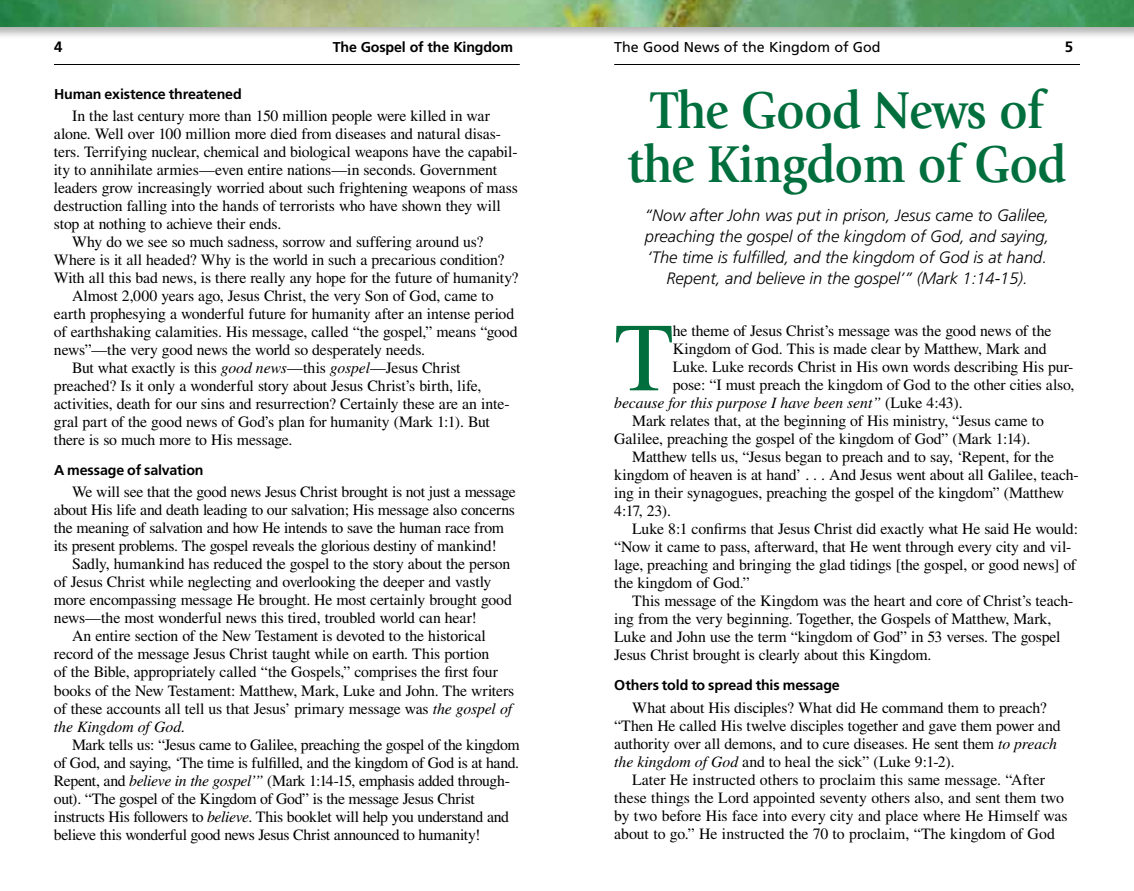
<style>
.page{position:relative;width:1134px;height:891px;background:#fff}
.page>*{position:absolute;margin:0;border:0;box-sizing:border-box;transform-origin:0 0}
.t1{font:97.35px "Times";color:#006f3d}
.t2{font:700 54px/54px "Giovanni";letter-spacing:-.015em;color:#006f3d;text-align:center;scale:.9 1}
.t3{font:italic 300 16.5px/21px "Frutiger";color:#000;text-align:center}
.t4{font:15.75px/18px "Times";letter-spacing:-.01em;color:#000}
.t5{font:italic 15.75px "Times";letter-spacing:-.005em;color:#000}
.t6{font:700 15px "Frutiger";color:#000}
.t7{font:700 14.25px "Frutiger";letter-spacing:-.01em;color:#000}
.t8{font:14.25px "Frutiger";color:#000}
.s1{font-style:italic}
.s2{font-style:normal}
</style>
<div class="page">
<hr style="left:54px;top:64px;width:466px;height:1px;background:#000">
<hr style="left:614px;top:64px;width:466px;height:1px;background:#000">
<div style="left:0;top:0;width:1134px;height:39px;background:#000;opacity:.3"></div>
<img style="left:0;top:0;width:1134px;height:27px">
<p class="t8" style="left:614px;top:38px;width:268px">The Good News of the Kingdom of God</p>
<p class="t6" style="left:54px;top:38px;width:10px">4</p>
<p class="t7" style="left:333px;top:39px;width:182px">The Gospel of the Kingdom</p>
<p class="t6" style="left:1065px;top:38px;width:10px">5</p>
<p class="t7" style="left:54px;top:86px;width:189px">Human existence threatened</p>
<p class="t4" style="left:72px;top:107px;width:419px">In the last century more than 150 million people were killed in war</p>
<p class="t4" style="left:54px;top:125px;width:448px">alone. Well over 100 million more died from diseases and natural disas-</p>
<p class="t4" style="left:54px;top:143px;width:465px">ters. Terrifying nuclear, chemical and biological weapons have the capabil-</p>
<p class="t4" style="left:54px;top:161px;width:445px">ity to annihilate armies—even entire nations—in seconds. Government</p>
<p class="t4" style="left:54px;top:179px;width:465px">leaders grow increasingly worried about such frightening weapons of mass</p>
<p class="t4" style="left:54px;top:197px;width:448px">destruction falling into the hands of terrorists who have shown they will</p>
<p class="t4" style="left:54px;top:215px;width:229px">stop at nothing to achieve their ends.</p>
<p class="t4" style="left:72px;top:233px;width:413px">Why do we see so much sadness, sorrow and suffering around us?</p>
<p class="t4" style="left:54px;top:251px;width:452px">Where is it all headed? Why is the world in such a precarious condition?</p>
<p class="t4" style="left:54px;top:269px;width:466px">With all this bad news, is there really any hope for the future of humanity?</p>
<p class="t4" style="left:72px;top:287px;width:423px">Almost 2,000 years ago, Jesus Christ, the very Son of God, came to</p>
<p class="t4" style="left:54px;top:305px;width:462px">earth prophesying a wonderful future for humanity after an intense period</p>
<p class="t4" style="left:54px;top:323px;width:465px">of earthshaking calamities. His message, called “the gospel,” means “good</p>
<p class="t4" style="left:54px;top:341px;width:373px">news”—the very good news the world so desperately needs.</p>
<p class="t4" style="left:72px;top:359px;width:390px">But what exactly is this <span class="s1">good news</span>—this <span class="s1">gospel</span>—Jesus Christ</p>
<p class="t4" style="left:54px;top:377px;width:429px">preached? Is it only a wonderful story about Jesus Christ’s birth, life,</p>
<p class="t4" style="left:54px;top:395px;width:457px">activities, death for our sins and resurrection? Certainly these are an inte-</p>
<p class="t4" style="left:54px;top:413px;width:437px">gral part of the good news of God’s plan for humanity (Mark 1:1). But</p>
<p class="t4" style="left:54px;top:431px;width:240px">there is so much more to His message.</p>
<p class="t7" style="left:54px;top:462px;width:151px">A message of salvation</p>
<p class="t4" style="left:54px;top:483px;width:463px;text-indent:18px">We will see that the good news Jesus Christ brought is not just a message about His life and death leading to our salvation; His message also concerns the meaning of salvation and how He intends to save the human race from its present problems. The gospel reveals the glorious destiny of mankind!</p>
<p class="t4" style="left:72px;top:555px;width:440px">Sadly, humankind has reduced the gospel to the story about the person</p>
<p class="t4" style="left:54px;top:573px;width:439px">of Jesus Christ while neglecting and overlooking the deeper and vastly</p>
<p class="t4" style="left:54px;top:591px;width:459px">more encompassing message He brought. He most certainly brought good</p>
<p class="t4" style="left:54px;top:609px;width:424px">news—the most wonderful news this tired, troubled world can hear!</p>
<p class="t4" style="left:72px;top:627px;width:415px">An entire section of the New Testament is devoted to the historical</p>
<p class="t4" style="left:54px;top:645px;width:437px">record of the message Jesus Christ taught while on earth. This portion</p>
<p class="t4" style="left:54px;top:663px;width:446px">of the Bible, appropriately called “the Gospels,” comprises the first four</p>
<p class="t4" style="left:54px;top:681px;width:462px">books of the New Testament: Matthew, Mark, Luke and John. The writers</p>
<p class="t4" style="left:54px;top:699px;width:460px">of these accounts all tell us that Jesus’ primary message was <span class="s1">the gospel of</span></p>
<p class="t5" style="left:54px;top:718px;width:133px">the Kingdom of God.</p>
<p class="t4" style="left:54px;top:735px;width:467px;text-indent:18px">Mark tells us: “Jesus came to Galilee, preaching the gospel of the kingdom of God, and saying, ‘The time is fulfilled, and the kingdom of God is at hand.<br>Repent, and <span class="s1">believe in the gospel’”</span> (Mark 1:14-15, emphasis added through&shy;out). “The gospel of the Kingdom of God” is the message Jesus Christ instructs His followers to <span class="s1">believe</span>. This booklet will help you understand and believe this wonderful good news Jesus Christ announced to humanity!</p>
<h2 class="t2" style="left:628px;top:83px;width:489px">The Good News of the Kingdom of God</h2>
<p class="t3" style="left:645px;top:204px;width:406px">“Now after John was put in prison, Jesus came to Galilee, preaching the gospel of the kingdom of God, and saying, ‘The time is fulfilled, and the kingdom of God is at hand.<br>Repent, and believe in the gospel’” (Mark 1:14-15).</p>
<h1 class="t1" style="left:614px;top:303px;width:61px">T</h1>
<p class="t4" style="left:673px;top:322px;width:380px">he theme of Jesus Christ’s message was the good news of the</p>
<p class="t4" style="left:673px;top:340px;width:375px">Kingdom of God. This is made clear by Matthew, Mark and</p>
<p class="t4" style="left:673px;top:358px;width:402px">Luke. Luke records Christ in His own words describing His pur-</p>
<p class="t4" style="left:673px;top:376px;width:403px">pose: “I must preach the kingdom of God to the other cities also,</p>
<p class="t5" style="left:614px;top:394px;width:350px">because for this purpose I have been sent” <span class="s2">(Luke 4:43).</span></p>
<p class="t4" style="left:632px;top:412px;width:413px">Mark relates that, at the beginning of His ministry, “Jesus came to</p>
<p class="t4" style="left:614px;top:430px;width:418px">Galilee, preaching the gospel of the kingdom of God” (Mark 1:14).</p>
<p class="t4" style="left:632px;top:448px;width:423px">Matthew tells us, “Jesus began to preach and to say, ‘Repent, for the</p>
<p class="t4" style="left:614px;top:466px;width:466px">kingdom of heaven is at hand’ . . . And Jesus went about all Galilee, teach-</p>
<p class="t4" style="left:614px;top:484px;width:452px">ing in their synagogues, preaching the gospel of the kingdom” (Matthew</p>
<p class="t4" style="left:614px;top:502px;width:58px">4:17, 23).</p>
<p class="t4" style="left:632px;top:520px;width:447px">Luke 8:1 confirms that Jesus Christ did exactly what He said He would:</p>
<p class="t4" style="left:614px;top:538px;width:459px">“Now it came to pass, afterward, that He went through every city and vil-</p>
<p class="t4" style="left:614px;top:556px;width:463px">lage, preaching and bringing the glad tidings [the gospel, or good news] of</p>
<p class="t4" style="left:614px;top:574px;width:137px">the kingdom of God.”</p>
<p class="t4" style="left:632px;top:592px;width:443px">This message of the Kingdom was the heart and core of Christ’s teach-</p>
<p class="t4" style="left:614px;top:610px;width:439px">ing from the very beginning. Together, the Gospels of Matthew, Mark,</p>
<p class="t4" style="left:614px;top:628px;width:448px">Luke and John use the term “kingdom of God” in 53 verses. The gospel</p>
<p class="t4" style="left:614px;top:646px;width:319px">Jesus Christ brought is clearly about this Kingdom.</p>
<p class="t7" style="left:614px;top:677px;width:227px">Others told to spread this message</p>
<p class="t4" style="left:614px;top:698px;width:448px;text-indent:18px">What about His disciples? What did He command them to preach? “Then He called His twelve disciples together and gave them power and authority over all demons, and to cure diseases. He sent them <span class="s1">to preach the kingdom of God</span> and to heal the sick” (Luke 9:1-2).</p>
<p class="t4" style="left:614px;top:770px;width:455px;text-indent:18px">Later He instructed others to proclaim this same message. “After these things the Lord appointed seventy others also, and sent them two by two before His face into every city and place where He Himself was about to go.” He instructed the 70 to proclaim, “The kingdom of God</p>
</div>
